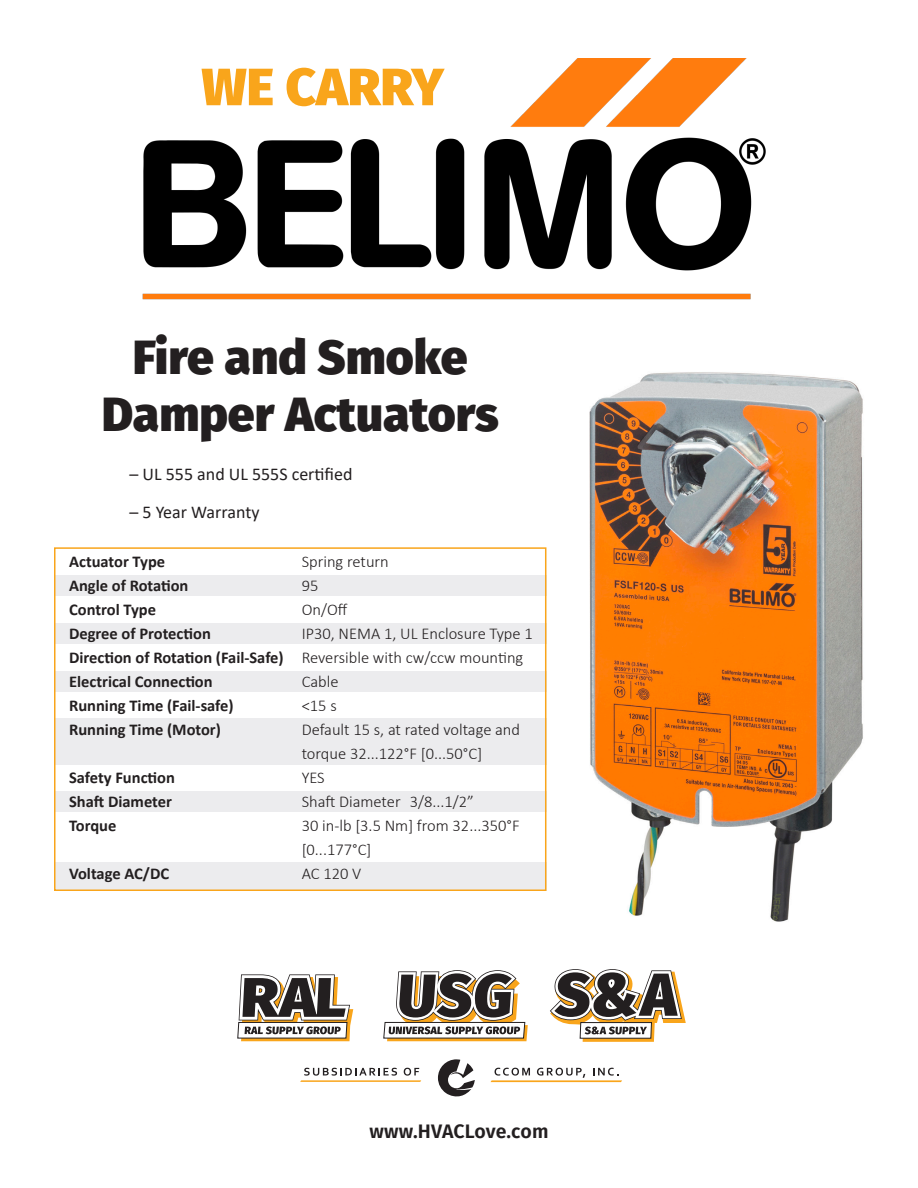
<style>
.page{position:relative;width:918px;height:1188px;background:#fff}
.page>*{position:absolute;margin:0;border:0;box-sizing:border-box;transform-origin:0 0}
.t1{font:800 52.5px "Fira Sans";color:#f9a51b}
.t2{font:800 48px/57px "Fira Sans";color:#231f20;text-align:center}
.t3{font:600 19.5px "Fira Sans";letter-spacing:.005em;color:#231f20}
.Copy{font:18px "Calibri";color:#231f20}
.Features{font:300 16.5px/24px "Calibri";color:#231f20}
.Features-2{font:700 16.5px "Calibri";color:#231f20}
</style>
<div class="page">
<img style="left:142px;top:58px;width:623px;height:242px">
<img style="left:589px;top:372px;width:274px;height:550px">
<svg style="left:237px;top:974px;width:116px;height:67px"></svg>
<svg style="left:383px;top:970px;width:145px;height:71px"></svg>
<svg style="left:550px;top:969px;width:136px;height:73px"></svg>
<svg style="left:438px;top:1059px;width:37px;height:38px"></svg>
<svg style="left:300px;top:1068px;width:121px;height:14px"></svg>
<svg style="left:491px;top:1068px;width:131px;height:14px"></svg>
<div style="left:54px;top:576px;width:492px;height:20px;background:#ececee"></div>
<div style="left:54px;top:624px;width:492px;height:20px;background:#ececee"></div>
<div style="left:54px;top:672px;width:492px;height:20px;background:#ececee"></div>
<div style="left:54px;top:791px;width:492px;height:20px;background:#ececee"></div>
<div style="left:54px;top:862px;width:492px;height:29px;background:#ececee"></div>
<div style="left:54px;top:718px;width:492px;height:47px;background:#ececee"></div>
<div style="left:54px;top:547px;width:492px;height:344px;border:2px solid #f9a51b"></div>
<p class="t1" style="left:202px;top:40px;width:244px">WE CARRY</p>
<p class="t2" style="left:102px;top:325px;width:398px">Fire and Smoke<br>Damper Actuators</p>
<p class="Copy" style="left:130px;top:462px;width:224px">– UL 555 and UL 555S certified</p>
<p class="Copy" style="left:130px;top:499px;width:131px">– 5 Year Warranty</p>
<p class="Features-2" style="left:69px;top:550px;width:98px">Actuator Type</p>
<p class="Features-2" style="left:69px;top:574px;width:121px">Angle of Rotation</p>
<p class="Features-2" style="left:69px;top:598px;width:88px">Control Type</p>
<p class="Features-2" style="left:69px;top:622px;width:143px">Degree of Protection</p>
<p class="Features-2" style="left:69px;top:646px;width:216px">Direction of Rotation (Fail-Safe)</p>
<p class="Features-2" style="left:69px;top:670px;width:145px">Electrical Connection</p>
<p class="Features-2" style="left:69px;top:694px;width:166px">Running Time (Fail-safe)</p>
<p class="Features-2" style="left:69px;top:718px;width:153px">Running Time (Motor)</p>
<p class="Features-2" style="left:69px;top:766px;width:107px">Safety Function</p>
<p class="Features-2" style="left:69px;top:790px;width:104px">Shaft Diameter</p>
<p class="Features-2" style="left:69px;top:814px;width:49px">Torque</p>
<p class="Features-2" style="left:69px;top:862px;width:102px">Voltage AC/DC</p>
<p class="Features" style="left:302px;top:549px;width:89px">Spring return</p>
<p class="Features" style="left:302px;top:573px;width:18px">95</p>
<p class="Features" style="left:302px;top:597px;width:47px">On/Off</p>
<p class="Features" style="left:302px;top:621px;width:233px">IP30, NEMA 1, UL Enclosure Type 1</p>
<p class="Features" style="left:302px;top:645px;width:223px">Reversible with cw/ccw mounting</p>
<p class="Features" style="left:302px;top:669px;width:38px">Cable</p>
<p class="Features" style="left:302px;top:693px;width:37px">&lt;15 s</p>
<p class="Features" style="left:302px;top:717px;width:220px">Default 15 s, at rated voltage and torque 32...122°F [0...50°C]</p>
<p class="Features" style="left:302px;top:765px;width:25px">YES</p>
<p class="Features" style="left:302px;top:789px;width:174px">Shaft Diameter 3/8...1/2”</p>
<p class="Features" style="left:302px;top:813px;width:220px">30 in-lb [3.5 Nm] from 32...350°F [0...177°C]</p>
<p class="Features" style="left:302px;top:861px;width:61px">AC 120 V</p>
<p class="t3" style="left:369px;top:1115px;width:181px">www.HVACLove.com</p>
</div>
